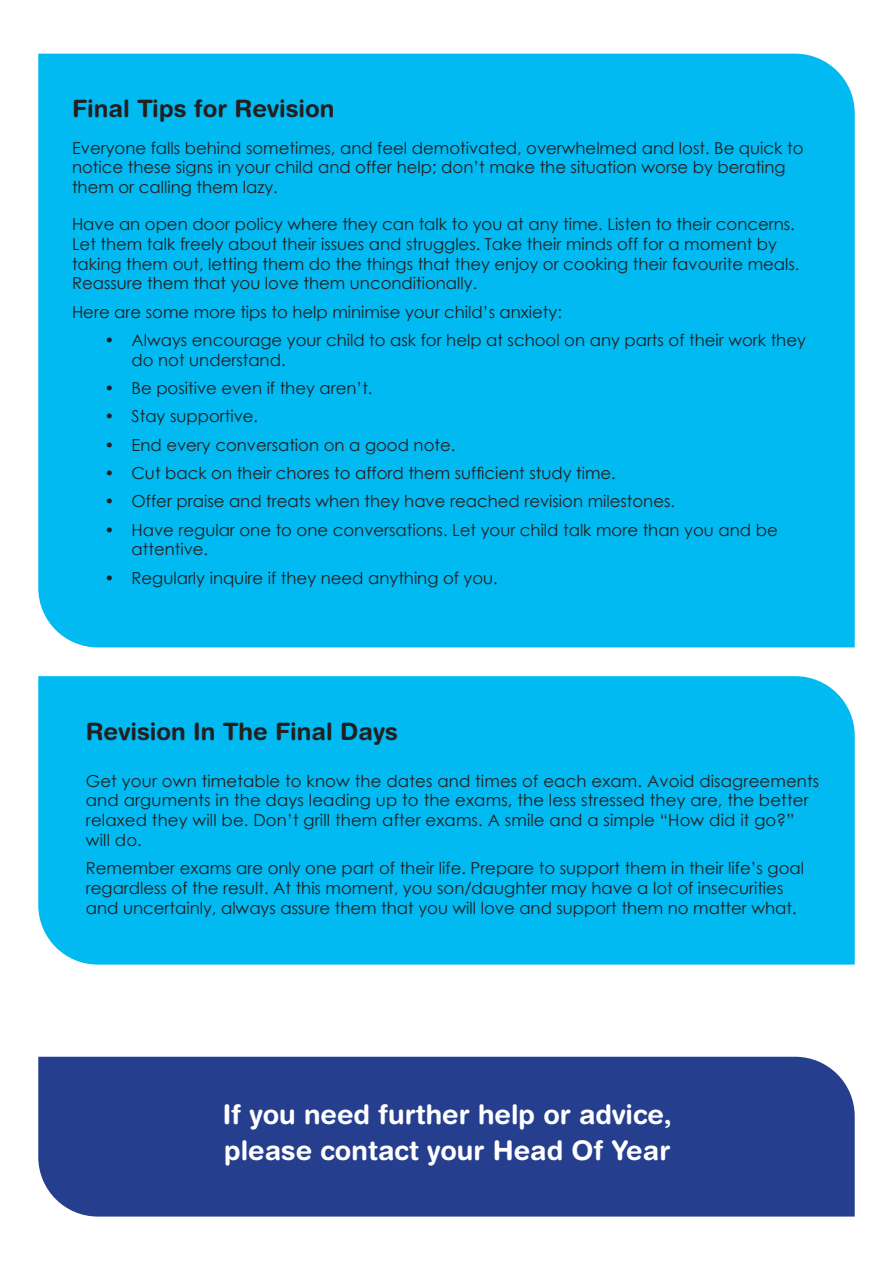
<style>
.page{position:relative;width:893px;height:1263px;background:#fff}
.page>*{position:absolute;margin:0;border:0;box-sizing:border-box;transform-origin:0 0}
.t1{font:700 27px/36px "Helvetica Rounded";color:#fff}
.t2{font:700 24px "Helvetica Rounded";color:#231f20}
.t3{font:16.5px/19.8px "Century Gothic";color:#231f20}
</style>
<div class="page">
<div style="left:38px;top:54px;width:817px;height:593px;background:#00baf1"></div>
<div style="left:38px;top:676px;width:817px;height:288px;background:#00baf1"></div>
<div style="left:38px;top:1057px;width:817px;height:159px;background:#253f8e"></div>
<p class="t2" style="left:72px;top:94px;width:264px">Final Tips for Revision</p>
<p class="t3" style="left:72px;top:137px;width:733px">Everyone falls behind sometimes, and feel demotivated, overwhelmed and lost. Be quick to notice these signs in your child and offer help; don’t make the situation worse by berating them or calling them lazy.</p>
<p class="t3" style="left:72px;top:214px;width:729px">Have an open door policy where they can talk to you at any time. Listen to their concerns.<br>Let them talk freely about their issues and struggles. Take their minds off for a moment by taking them out, letting them do the things that they enjoy or cooking their favourite meals.<br>Reassure them that you love them unconditionally.</p>
<p class="t3" style="left:72px;top:302px;width:491px">Here are some more tips to help minimise your child’s anxiety:</p>
<p class="t3" style="left:132px;top:330px;width:676px;text-indent:-27px">• Always encourage your child to ask for help at school on any parts of their work they do not understand.</p>
<p class="t3" style="left:105px;top:378px;width:269px">• Be positive even if they aren’t.</p>
<p class="t3" style="left:105px;top:406px;width:155px">• Stay supportive.</p>
<p class="t3" style="left:105px;top:435px;width:352px">• End every conversation on a good note.</p>
<p class="t3" style="left:105px;top:463px;width:513px">• Cut back on their chores to afford them sufficient study time.</p>
<p class="t3" style="left:105px;top:491px;width:572px">• Offer praise and treats when they have reached revision milestones.</p>
<p class="t3" style="left:132px;top:519px;width:648px;text-indent:-27px">• Have regular one to one conversations. Let your child talk more than you and be attentive.</p>
<p class="t3" style="left:105px;top:568px;width:395px">• Regularly inquire if they need anything of you.</p>
<p class="t2" style="left:86px;top:717px;width:314px">Revision In The Final Days</p>
<p class="t3" style="left:86px;top:770px;width:735px">Get your own timetable to know the dates and times of each exam. Avoid disagreements and arguments in the days leading up to the exams, the less stressed they are, the better relaxed they will be. Don’t grill them after exams. A smile and a simple “How did it go?” will do.</p>
<p class="t3" style="left:86px;top:858px;width:720px">Remember exams are only one part of their life. Prepare to support them in their life’s goal regardless of the result. At this moment, you son/daughter may have a lot of insecurities and uncertainly, always assure them that you will love and support them no matter what.</p>
<p class="t1" style="left:223px;top:1096px;width:450px">If you need further help or advice, please contact your Head Of Year</p>
</div>
